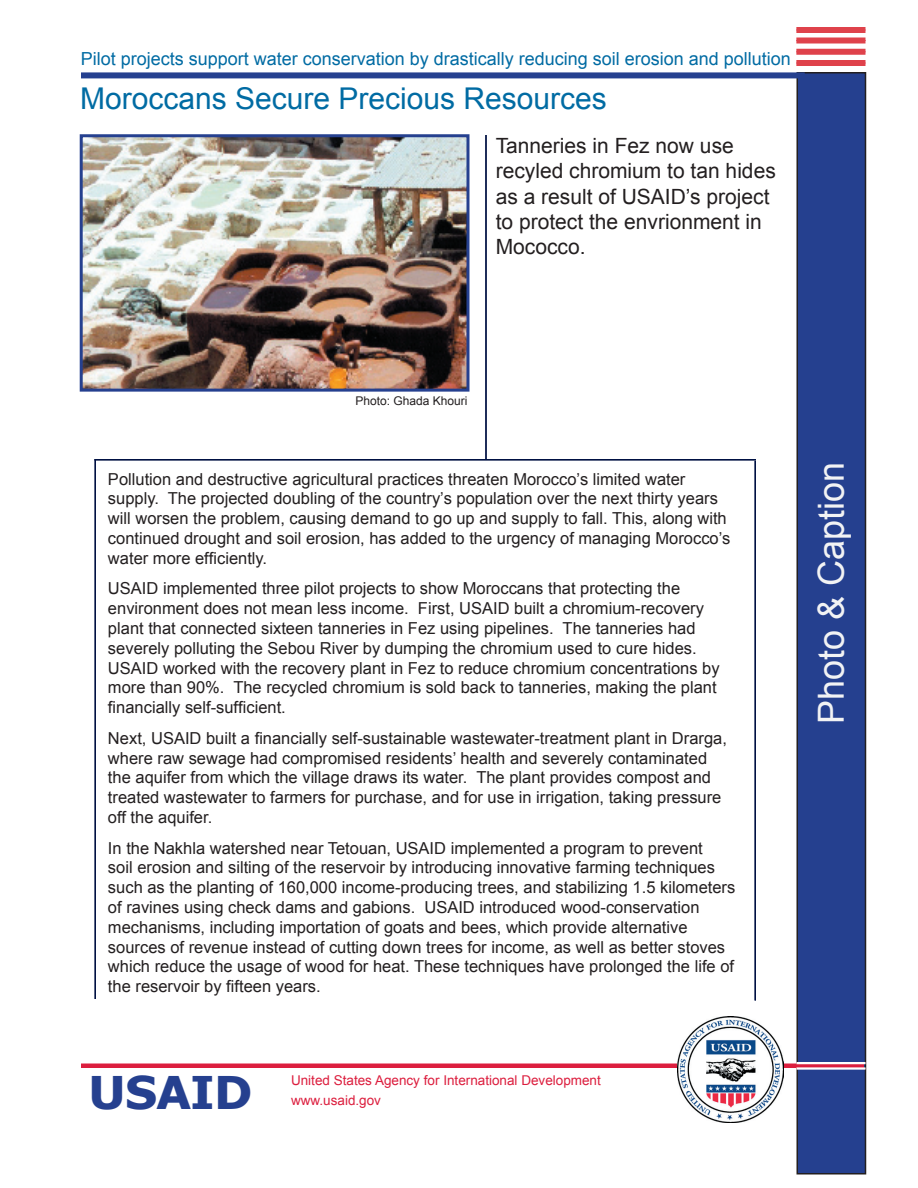
<style>
.page{position:relative;width:918px;height:1188px;background:#fff}
.page>*{position:absolute;margin:0;border:0;box-sizing:border-box;transform-origin:0 0}
.t1{font:700 45px "Tahoma";color:#25408f;scale:1.1 1}
.t2{font:36px "Arial";color:#f2f3f4}
.t3{font:30px "Arial";color:#006ba3}
.t4{font:21px/25.2px "Arial";color:#231f20}
.t5{font:18px "Arial";color:#006ba3}
.t6{font:16.5px/19.8px "Arial";color:#231f20}
.t7{font:13.5px "Arial";color:#dc1e3e}
.t8{font:12px "Arial";color:#231f20}
</style>
<div class="page">
<div style="left:797px;top:73px;width:69px;height:1101px;background:#25408f"></div>
<div style="left:796px;top:72px;width:70px;height:1102px;border:2px solid #231f20"></div>
<div style="left:81px;top:72px;width:724px;height:6px;background:#25408f"></div>
<hr style="left:81px;top:1064px;width:783px;height:4px;background:#dc1e3e">
<hr style="left:796px;top:1067px;width:70px;height:3px;background:#fff">
<hr style="left:485px;top:135px;width:2px;height:324px;background:#001143">
<hr style="left:95px;top:459px;width:661px;height:2px;background:#001143">
<hr style="left:95px;top:459px;width:1px;height:540px;background:#001143">
<img style="left:677px;top:1017px;width:106px;height:106px">
<div style="left:796px;top:60px;width:70px;height:6px;background:#df424b"></div>
<div style="left:796px;top:49px;width:69px;height:6px;background:#df424b"></div>
<div style="left:796px;top:38px;width:69px;height:6px;background:#df424b"></div>
<div style="left:796px;top:27px;width:69px;height:6px;background:#df424b"></div>
<hr style="left:796px;top:1062px;width:69px;height:2px;background:#fff">
<img style="left:84px;top:138px;width:381px;height:250px">
<div style="left:80px;top:134px;width:389px;height:258px;border:3px solid #25408f"></div>
<hr style="left:754px;top:461px;width:2px;height:540px;background:#001143">
<p class="t5" style="left:81px;top:47px;width:712px">Pilot projects support water conservation by drastically reducing soil erosion and pollution</p>
<p class="t3" style="left:80px;top:78px;width:528px">Moroccans Secure Precious Resources</p>
<p class="t4" style="left:496px;top:133px;width:282px">Tanneries in Fez now use recyled chromium to tan hides as a result of USAID’s project to protect the envrionment in<br>Mococco.</p>
<p class="t8" style="left:355px;top:393px;width:114px">Photo: Ghada Khouri</p>
<p class="t6" style="left:108px;top:469px;width:624px">Pollution and destructive agricultural practices threaten Morocco’s limited water supply. The projected doubling of the country’s population over the next thirty years will worsen the problem, causing demand to go up and supply to fall. This, along with continued drought and soil erosion, has added to the urgency of managing Morocco’s water more efficiently.</p>
<p class="t6" style="left:108px;top:579px;width:613px">USAID implemented three pilot projects to show Moroccans that protecting the environment does not mean less income. First, USAID built a chromium-recovery plant that connected sixteen tanneries in Fez using pipelines. The tanneries had severely polluting the Sebou River by dumping the chromium used to cure hides.<br>USAID worked with the recovery plant in Fez to reduce chromium concentrations by more than 90%. The recycled chromium is sold back to tanneries, making the plant financially self-sufficient.</p>
<p class="t6" style="left:108px;top:728px;width:620px">Next, USAID built a financially self-sustainable wastewater-treatment plant in Drarga, where raw sewage had compromised residents’ health and severely contaminated the aquifer from which the village draws its water. The plant provides compost and treated wastewater to farmers for purchase, and for use in irrigation, taking pressure off the aquifer.</p>
<p class="t6" style="left:108px;top:838px;width:629px">In the Nakhla watershed near Tetouan, USAID implemented a program to prevent<br>soil erosion and silting of the reservoir by introducing innovative farming techniques such as the planting of 160,000 income-producing trees, and stabilizing 1.5 kilometers of ravines using check dams and gabions. USAID introduced wood-conservation mechanisms, including importation of goats and bees, which provide alternative sources of revenue instead of cutting down trees for income, as well as better stoves which reduce the usage of wood for heat. These techniques have prolonged the life of the reservoir by fifteen years.</p>
<p class="t1" style="left:89px;top:1061px;width:150px">USAID</p>
<p class="t7" style="left:291px;top:1071px;width:311px">United States Agency for International Development</p>
<p class="t7" style="left:291px;top:1091px;width:92px">www.usaid.gov</p>
<p class="t2" style="left:806px;top:724px;width:264px;rotate:-90deg">Photo &amp; Caption</p>
</div>
